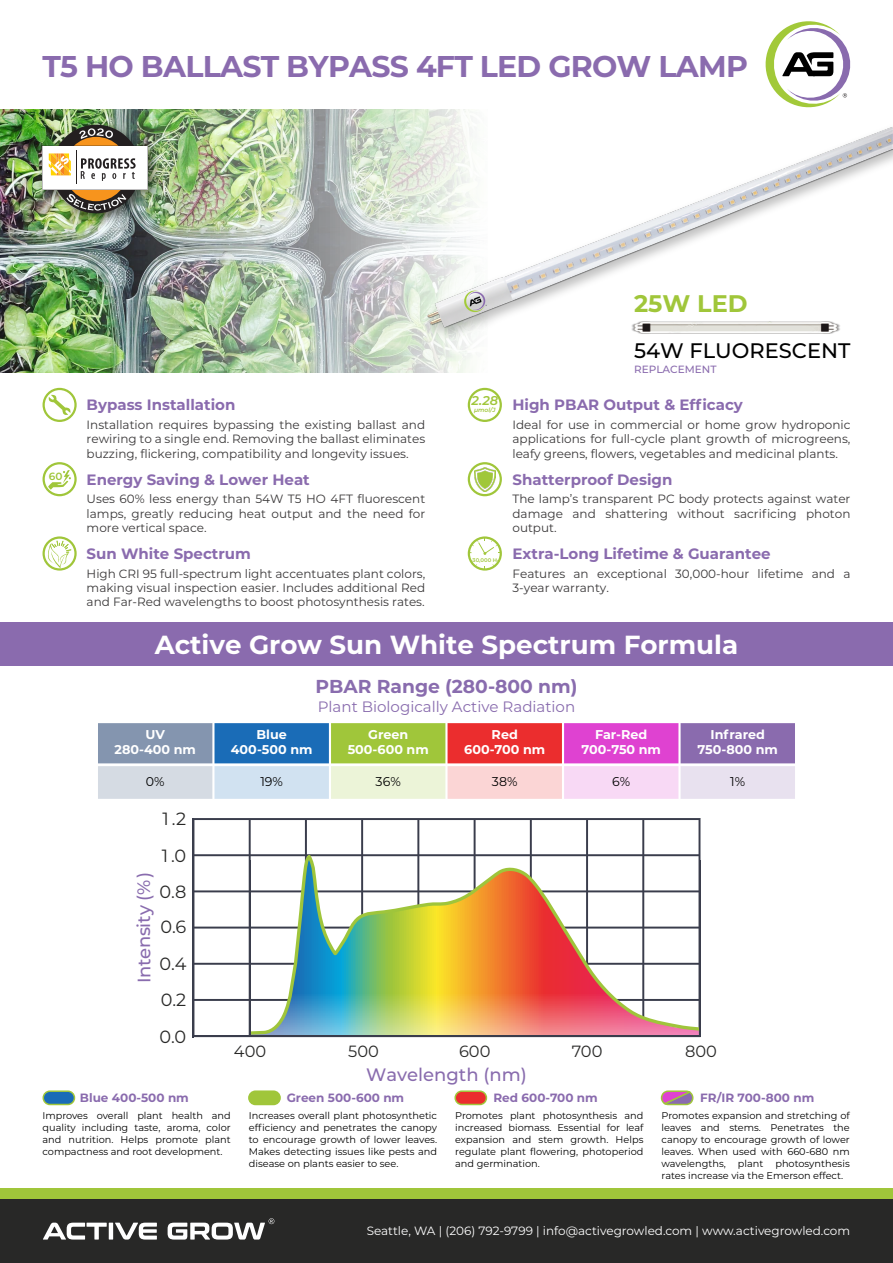
<style>
.page{position:relative;width:893px;height:1263px;background:#fff}
.page>*{position:absolute;margin:0;border:0;box-sizing:border-box;transform-origin:0 0}
.t1{font:700 30px "Montserrat";letter-spacing:-.025em;color:#8a6bae}
.t2{font:700 26.1px "Montserrat";color:#fff}
.t3{font:700 24px "Montserrat";color:#a0c63a}
.t4{font:500 21px "Montserrat";color:#000}
.t5{font:700 18.75px "Montserrat";color:#896cae}
.t6{font:500 18px "Montserrat";color:#896cae}
.t7{font:17.7px "Montserrat";color:#282827}
.t8{font:16.2px "Montserrat";color:#282827}
.t9{font:700 15px "Montserrat";color:#8a6bae}
.t10{font:15px "Montserrat";color:#896cae}
.t11{font:700 12.75px/15.3px "Montserrat";color:#fff;text-align:center}
.t12{font:12.75px "Montserrat";color:#000}
.t13{font:italic 600 12.75px "Montserrat";color:#a0c63a}
.t14{font:12px/14.4px "Montserrat";color:#3a3839;text-align:justify}
.t15{font:12px "Montserrat";color:#fff}
.t16{font:700 12px "Montserrat";color:#8a6bae}
.t17{font:500 10.5px "Montserrat";color:#8a6bae}
.t18{font:600 10.5px "Montserrat";color:#a0c63a}
.t19{font:9.75px/12px "Montserrat";color:#000;text-align:justify}
.t20{font:italic 600 6px "Montserrat";color:#a0c63a}
.t21{font:600 5.25px "Montserrat";color:#a0c63a}
</style>
<div class="page">
<img style="left:0;top:109px;width:367px;height:264px">
<div style="left:0;top:1199px;width:893px;height:64px;background:#282827"></div>
<svg style="left:43px;top:536px;width:34px;height:35px"></svg>
<svg style="left:43px;top:388px;width:34px;height:34px"></svg>
<svg style="left:43px;top:462px;width:34px;height:34px"></svg>
<div style="left:0;top:1188px;width:893px;height:11px;background:#a0c63a"></div>
<svg style="left:469px;top:412px;width:32px;height:10px"></svg>
<svg style="left:468px;top:536px;width:34px;height:35px"></svg>
<img style="left:33px;top:116px;width:132px;height:115px">
<div style="left:52px;top:125px;width:88px;height:88px;background:#231f20;border-radius:50%"></div>
<svg style="left:64px;top:137px;width:64px;height:64px"></svg>
<svg style="left:79px;top:128px;width:34px;height:11px"></svg>
<img style="left:42px;top:146px;width:106px;height:65px">
<svg style="left:660px;top:1090px;width:34px;height:16px"></svg>
<div style="left:97px;top:722px;width:116px;height:43px;background:#8495af"></div>
<div style="left:213px;top:722px;width:117px;height:43px;background:#1a6cb7"></div>
<div style="left:330px;top:722px;width:116px;height:43px;background:#a0c63a"></div>
<div style="left:446px;top:722px;width:117px;height:43px;background:#eb2d2e"></div>
<div style="left:563px;top:722px;width:116px;height:43px;background:#df42d1"></div>
<div style="left:679px;top:722px;width:117px;height:43px;background:#8a6bae"></div>
<div style="left:97px;top:765px;width:116px;height:35px;background:#d5dbe3"></div>
<div style="left:213px;top:765px;width:117px;height:35px;background:#d1e2f1"></div>
<div style="left:330px;top:765px;width:116px;height:35px;background:#ecf4d8"></div>
<div style="left:446px;top:765px;width:117px;height:35px;background:#fbd5d5"></div>
<div style="left:563px;top:765px;width:116px;height:35px;background:#f8d9f5"></div>
<div style="left:679px;top:765px;width:117px;height:35px;background:#e8e1ef"></div>
<hr style="left:212px;top:721px;width:2px;height:80px;background:#fff">
<hr style="left:329px;top:721px;width:2px;height:80px;background:#fff">
<hr style="left:445px;top:721px;width:3px;height:80px;background:#fff">
<hr style="left:562px;top:721px;width:2px;height:80px;background:#fff">
<hr style="left:678px;top:721px;width:3px;height:80px;background:#fff">
<hr style="left:96px;top:763px;width:701px;height:3px;background:#fff">
<hr style="left:96px;top:721px;width:2px;height:80px;background:#fff">
<hr style="left:795px;top:721px;width:2px;height:80px;background:#fff">
<hr style="left:96px;top:721px;width:701px;height:2px;background:#fff">
<hr style="left:96px;top:799px;width:701px;height:3px;background:#fff">
<div style="left:0;top:623px;width:893px;height:43px;background:#8a6bae"></div>
<div style="left:43px;top:1091px;width:31px;height:13px;background:#1a6cb7;border-radius:7px"></div>
<div style="left:43px;top:1090px;width:32px;height:15px;border:2px solid #a0c63a;border-radius:7px"></div>
<div style="left:249px;top:1091px;width:31px;height:13px;background:#a0c63a;border-radius:7px"></div>
<div style="left:248px;top:1090px;width:33px;height:15px;border:2px solid #a0c63a;border-radius:7px"></div>
<div style="left:455px;top:1091px;width:31px;height:13px;background:#eb2d2e;border-radius:7px"></div>
<div style="left:454px;top:1090px;width:33px;height:15px;border:2px solid #a0c63a;border-radius:7px"></div>
<svg style="left:194px;top:818px;width:506px;height:217px"></svg>
<hr style="left:192px;top:818px;width:2px;height:219px;background:#3a3d4c">
<img style="left:248px;top:851px;width:453px;height:185px">
<hr style="left:699px;top:861px;width:1px;height:176px;background:#3a3d4c">
<hr style="left:249px;top:860px;width:2px;height:176px;background:#3a3d4c">
<hr style="left:192px;top:1035px;width:508px;height:2px;background:#3a3d4c">
<svg style="left:468px;top:462px;width:34px;height:34px"></svg>
<img style="left:474px;top:467px;width:21px;height:24px">
<svg style="left:765px;top:21px;width:85px;height:40px"></svg>
<svg style="left:43px;top:1222px;width:64px;height:17px"></svg>
<hr style="left:109px;top:1222px;width:4px;height:17px;background:#fff">
<svg style="left:115px;top:1222px;width:42px;height:17px"></svg>
<svg style="left:168px;top:1218px;width:106px;height:21px"></svg>
<img style="left:367px;top:61px;width:526px;height:351px">
<h1 class="t1" style="left:43px;top:45px;width:707px">T5 HO BALLAST BYPASS 4FT LED GROW LAMP</h1>
<p class="t18" style="left:49px;top:469px;width:15px">60</p>
<h3 class="t3" style="left:634px;top:286px;width:115px">25W LED</h3>
<h3 class="t4" style="left:634px;top:336px;width:218px">54W FLUORESCENT</h3>
<p class="t17" style="left:634px;top:362px;width:84px">REPLACEMENT</p>
<p class="t9" style="left:87px;top:394px;width:150px">Bypass Installation</p>
<p class="t13" style="left:472px;top:391px;width:28px">2.28</p>
<p class="t20" style="left:474px;top:406px;width:23px">µmol/J</p>
<p class="t9" style="left:512px;top:394px;width:232px">High PBAR Output &amp; Efficacy</p>
<p class="t14" style="left:87px;top:417px;width:340px">Installation requires bypassing the existing ballast and rewiring to a single end. Removing the ballast eliminates buzzing, flickering, compatibility and longevity issues.</p>
<p class="t14" style="left:512px;top:417px;width:339px">Ideal for use in commercial or home grow hydroponic applications for full-cycle plant growth of microgreens, leafy greens, flowers, vegetables and medicinal plants.</p>
<p class="t9" style="left:87px;top:468px;width:225px">Energy Saving &amp; Lower Heat</p>
<p class="t9" style="left:512px;top:468px;width:161px">Shatterproof Design</p>
<p class="t14" style="left:87px;top:491px;width:340px">Uses 60% less energy than 54W T5 HO 4FT fluorescent lamps, greatly reducing heat output and the need for more vertical space.</p>
<p class="t14" style="left:512px;top:491px;width:339px">The lamp’s transparent PC body protects against water damage and shattering without sacrificing photon output.</p>
<p class="t9" style="left:87px;top:543px;width:166px">Sun White Spectrum</p>
<p class="t21" style="left:473px;top:556px;width:26px">30,000 H</p>
<p class="t9" style="left:512px;top:543px;width:260px">Extra-Long Lifetime &amp; Guarantee</p>
<p class="t14" style="left:87px;top:566px;width:340px">High CRI 95 full-spectrum light accentuates plant colors, making visual inspection easier. Includes additional Red and Far-Red wavelengths to boost photosynthesis rates.</p>
<p class="t14" style="left:512px;top:566px;width:339px">Features an exceptional 30,000-hour lifetime and a<br>3-year warranty.</p>
<h2 class="t2" style="left:155px;top:626px;width:585px">Active Grow Sun White Spectrum Formula</h2>
<h3 class="t5" style="left:315px;top:673px;width:264px">PBAR Range (280-800 nm)</h3>
<p class="t10" style="left:318px;top:696px;width:259px">Plant Biologically Active Radiation</p>
<p class="t11" style="left:114px;top:726px;width:83px">UV<br>280-400 nm</p>
<p class="t11" style="left:231px;top:726px;width:83px">Blue<br>400-500 nm</p>
<p class="t11" style="left:348px;top:726px;width:83px">Green<br>500-600 nm</p>
<p class="t11" style="left:464px;top:726px;width:82px">Red<br>600-700 nm</p>
<p class="t11" style="left:582px;top:726px;width:81px">Far-Red<br>700-750 nm</p>
<p class="t11" style="left:698px;top:726px;width:82px">Infrared<br>750-800 nm</p>
<p class="t12" style="left:146px;top:773px;width:21px">0%</p>
<p class="t12" style="left:260px;top:773px;width:24px">19%</p>
<p class="t12" style="left:376px;top:773px;width:27px">36%</p>
<p class="t12" style="left:492px;top:773px;width:27px">38%</p>
<p class="t12" style="left:612px;top:773px;width:20px">6%</p>
<p class="t12" style="left:730px;top:773px;width:16px">1%</p>
<h3 class="t7" style="left:163px;top:807px;width:25px">1.2</h3>
<h3 class="t7" style="left:162px;top:843px;width:26px">1.0</h3>
<h3 class="t6" style="left:131px;top:983px;width:113px;rotate:-90deg">nI net yt i s %( )</h3>
<h3 class="t7" style="left:160px;top:880px;width:28px">0.8</h3>
<h3 class="t7" style="left:161px;top:915px;width:27px">0.6</h3>
<h3 class="t7" style="left:160px;top:951px;width:28px">0.4</h3>
<h3 class="t7" style="left:161px;top:988px;width:27px">0.2</h3>
<h3 class="t7" style="left:160px;top:1024px;width:28px">0.0</h3>
<h3 class="t8" style="left:234px;top:1040px;width:34px">400</h3>
<h3 class="t8" style="left:348px;top:1040px;width:32px">500</h3>
<h3 class="t8" style="left:459px;top:1040px;width:33px">600</h3>
<h3 class="t8" style="left:572px;top:1040px;width:32px">700</h3>
<h3 class="t8" style="left:685px;top:1040px;width:33px">800</h3>
<h3 class="t6" style="left:366px;top:1062px;width:162px">Wavelength (nm)</h3>
<p class="t16" style="left:80px;top:1089px;width:110px">Blue 400-500 nm</p>
<p class="t16" style="left:287px;top:1089px;width:119px">Green 500-600 nm</p>
<p class="t16" style="left:493px;top:1089px;width:106px">Red 600-700 nm</p>
<p class="t16" style="left:700px;top:1089px;width:116px">FR/IR 700-800 nm</p>
<p class="t19" style="left:43px;top:1109px;width:190px">Improves overall plant health and quality including taste, aroma, color and nutrition. Helps promote plant compactness and root development.</p>
<p class="t19" style="left:249px;top:1109px;width:190px">Increases overall plant photosynthetic efficiency and penetrates the canopy to encourage growth of lower leaves.<br>Makes detecting issues like pests and disease on plants easier to see.</p>
<p class="t19" style="left:455px;top:1109px;width:190px">Promotes plant photosynthesis and increased biomass. Essential for leaf expansion and stem growth. Helps regulate plant flowering, photoperiod and germination.</p>
<p class="t19" style="left:662px;top:1109px;width:190px">Promotes expansion and stretching of leaves and stems. Penetrates the canopy to encourage growth of lower leaves. When used with 660-680 nm wavelengths, plant photosynthesis rates increase via the Emerson effect.</p>
<p class="t15" style="left:367px;top:1222px;width:485px">Seattle, WA | (206) 792-9799 | info@activegrowled.com | www.activegrowled.com</p>
</div>
